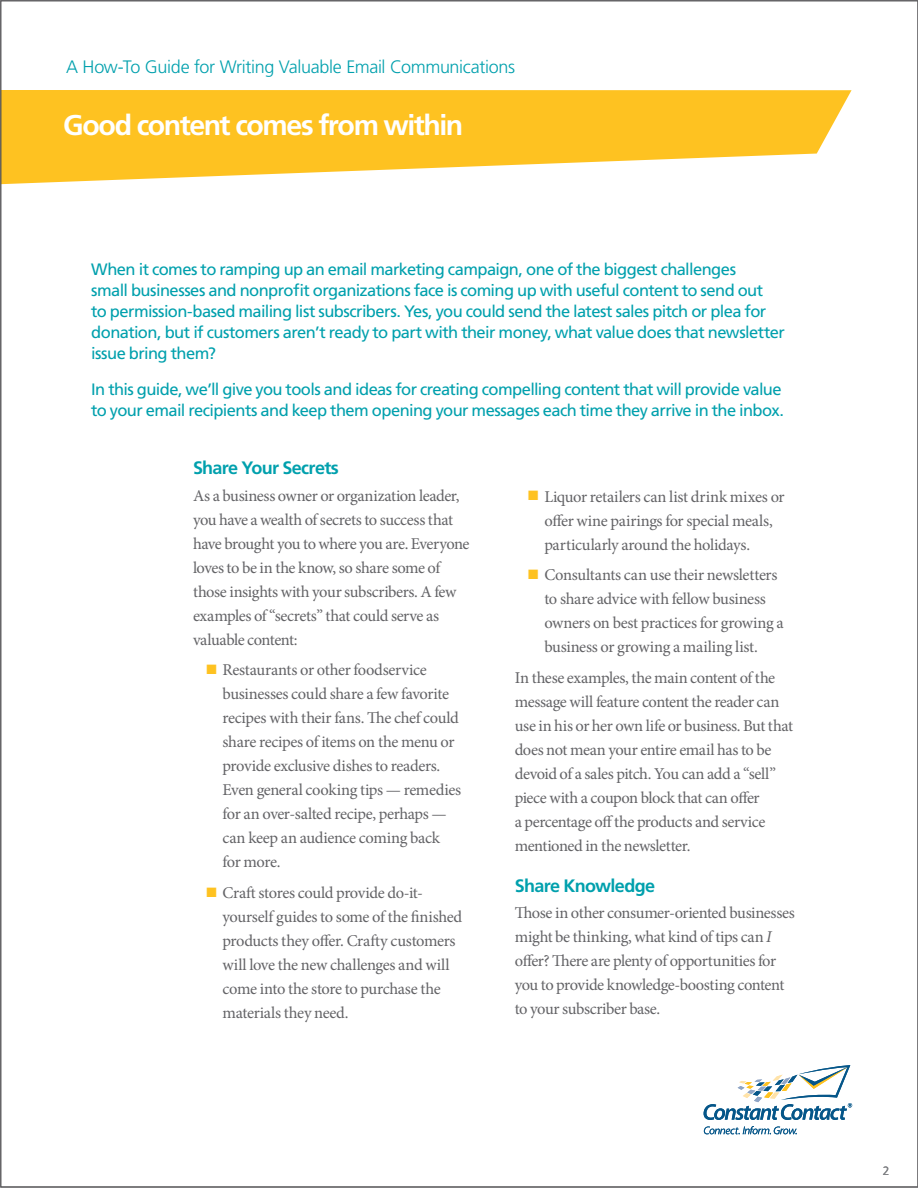
<style>
.page{position:relative;width:918px;height:1188px;background:#fff}
.page>*{position:absolute;margin:0;border:0;box-sizing:border-box;transform-origin:0 0}
.t1{font:700 28.5px "Frutiger LT Std";letter-spacing:-.05em;color:#fff}
.t2{font:300 18px "Frutiger LT Std";letter-spacing:-.02em;color:#00a0ad}
.t3{font:700 18px "Frutiger LT Std";letter-spacing:-.04em;color:#00a0ad}
.t4{font:16.5px/24px "Minion Pro";letter-spacing:-.025em;color:#636366}
.t5{font:16.5px/21px "Frutiger LT Std";letter-spacing:-.035em;color:#00a0ad}
.t6{font:300 12px "Frutiger LT Std";color:#808285}
.s1{color:#fec221}
.s2{font-style:italic}
</style>
<div class="page">
<svg style="left:704px;top:1065px;width:148px;height:55px"></svg>
<svg style="left:704px;top:1126px;width:93px;height:8px"></svg>
<svg style="left:2px;top:90px;width:850px;height:95px;fill:#fec221"></svg>
<p class="t2" style="left:66px;top:57px;width:451px">A How-To Guide for Writing Valuable Email Communications</p>
<h1 class="t1" style="left:63px;top:108px;width:402px">Good content comes from within</h1>
<p class="t5" style="left:91px;top:259px;width:695px">When it comes to ramping up an email marketing campaign, one of the biggest challenges<br>small businesses and nonprofit organizations face is coming up with useful content to send out<br>to permission-based mailing list subscribers. Yes, you could send the latest sales pitch or plea for donation, but if customers aren’t ready to part with their money, what value does that newsletter issue bring them?</p>
<p class="t5" style="left:91px;top:379px;width:694px">In this guide, we’ll give you tools and ideas for creating compelling content that will provide value to your email recipients and keep them opening your messages each time they arrive in the inbox.</p>
<p class="t3" style="left:193px;top:458px;width:147px">Share Your Secrets</p>
<p class="t4" style="left:193px;top:483px;width:278px">As a business owner or organization leader, you have a wealth of secrets to success that have brought you to where you are. Everyone loves to be in the know, so share some of those insights with your subscribers. A few examples of “secrets” that could serve as valuable content:</p>
<p class="t4" style="left:223px;top:658px;width:240px;text-indent:-16px"><span class="s1">■</span> Restaurants or other foodservice businesses could share a few favorite recipes with their fans. The chef could share recipes of items on the menu or provide exclusive dishes to readers.<br>Even general cooking tips — remedies for an over-salted recipe, perhaps — can keep an audience coming back for more.</p>
<p class="t4" style="left:223px;top:881px;width:241px;text-indent:-16px"><span class="s1">■</span> Craft stores could provide do-it&shy;yourself guides to some of the finished products they offer. Crafty customers will love the new challenges and will come into the store to purchase the materials they need.</p>
<p class="t4" style="left:544px;top:484px;width:242px;text-indent:-16px"><span class="s1">■</span> Liquor retailers can list drink mixes or offer wine pairings for special meals, particularly around the holidays.</p>
<p class="t4" style="left:544px;top:563px;width:241px;text-indent:-16px"><span class="s1">■</span> Consultants can use their newsletters to share advice with fellow business owners on best practices for growing a business or growing a mailing list.</p>
<p class="t4" style="left:515px;top:666px;width:280px">In these examples, the main content of the message will feature content the reader can use in his or her own life or business. But that does not mean your entire email has to be devoid of a sales pitch. You can add a “sell” piece with a coupon block that can offer<br>a percentage off the products and service mentioned in the newsletter.</p>
<p class="t3" style="left:515px;top:875px;width:142px">Share Knowledge</p>
<p class="t4" style="left:515px;top:901px;width:281px">Those in other consumer-oriented businesses might be thinking, what kind of tips can <span class="s2">I </span>offer? There are plenty of opportunities for you to provide knowledge-boosting content to your subscriber base.</p>
<p class="t6" style="left:883px;top:1164px;width:8px">2</p>
</div>
